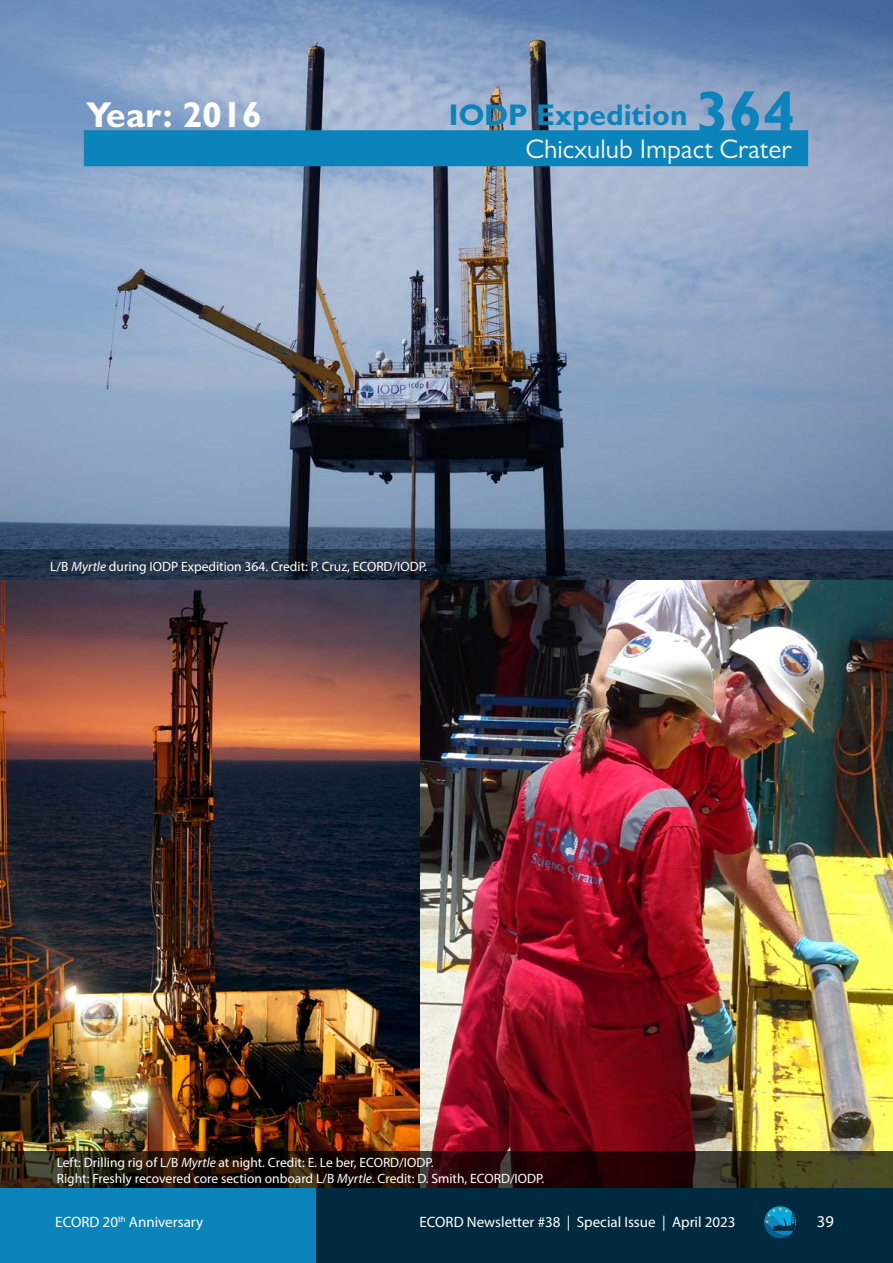
<style>
.page{position:relative;width:893px;height:1263px;background:#fff}
.page>*{position:absolute;margin:0;border:0;box-sizing:border-box;transform-origin:0 0}
.t1{font:700 36px "Gill Sans";color:#fff}
.t2{font:700 30px "Gill Sans";color:#0b84bc}
.t3{font:27px "Gill Sans";color:#f5f5fa}
.t4{font:16.5px "Myriad Pro";color:#fff}
.t5{font:15px "Myriad Pro";color:#fff}
.t6{font:13.5px/16.5px "Myriad Pro";color:#fff}
.s1{font-size:60px}
.s2{font-style:italic}
</style>
<div class="page">
<img style="left:0;top:0;width:893px;height:549px">
<svg style="left:0;top:549px;width:893px;height:32px;background:#222f43"></svg>
<img style="left:418px;top:580px;width:475px;height:571px">
<img style="left:0;top:581px;width:420px;height:570px">
<svg style="left:0;top:1151px;width:893px;height:37px;background:#2a1a0f"></svg>
<div style="left:84px;top:130px;width:724px;height:36px;background:#0b84bc"></div>
<div style="left:0;top:1188px;width:893px;height:75px;background:#002b3f"></div>
<svg style="left:764px;top:1206px;width:32px;height:32px"></svg>
<div style="left:0;top:1188px;width:316px;height:75px;background:#0b84bc"></div>
<h1 class="t1" style="left:86px;top:92px;width:177px">Year: 2016</h1>
<h2 class="t2" style="left:449px;top:97px;width:348px">IODP Expedition <span class="s1">364</span></h2>
<h3 class="t3" style="left:525px;top:133px;width:268px">Chicxulub Impact Crater</h3>
<p class="t6" style="left:50px;top:558px;width:378px">L/B <span class="s2">Myrtle</span> during IODP Expedition 364. Credit: P. Cruz, ECORD/IODP.</p>
<p class="t6" style="left:57px;top:1154px;width:489px">Left: Drilling rig of L/B <span class="s2">Myrtle</span> at night. Credit: E. Le ber, ECORD/IODP.<br>Right: Freshly recovered core section onboard L/B <span class="s2">Myrtle</span>. Credit: D. Smith, ECORD/IODP.</p>
<p class="t5" style="left:420px;top:1212px;width:318px">ECORD Newsletter #38 | Special Issue | April 2023</p>
<p class="t5" style="left:55px;top:1212px;width:149px">ECORD 20<sup>th</sup> Anniversary</p>
<p class="t4" style="left:817px;top:1211px;width:18px">39</p>
</div>
